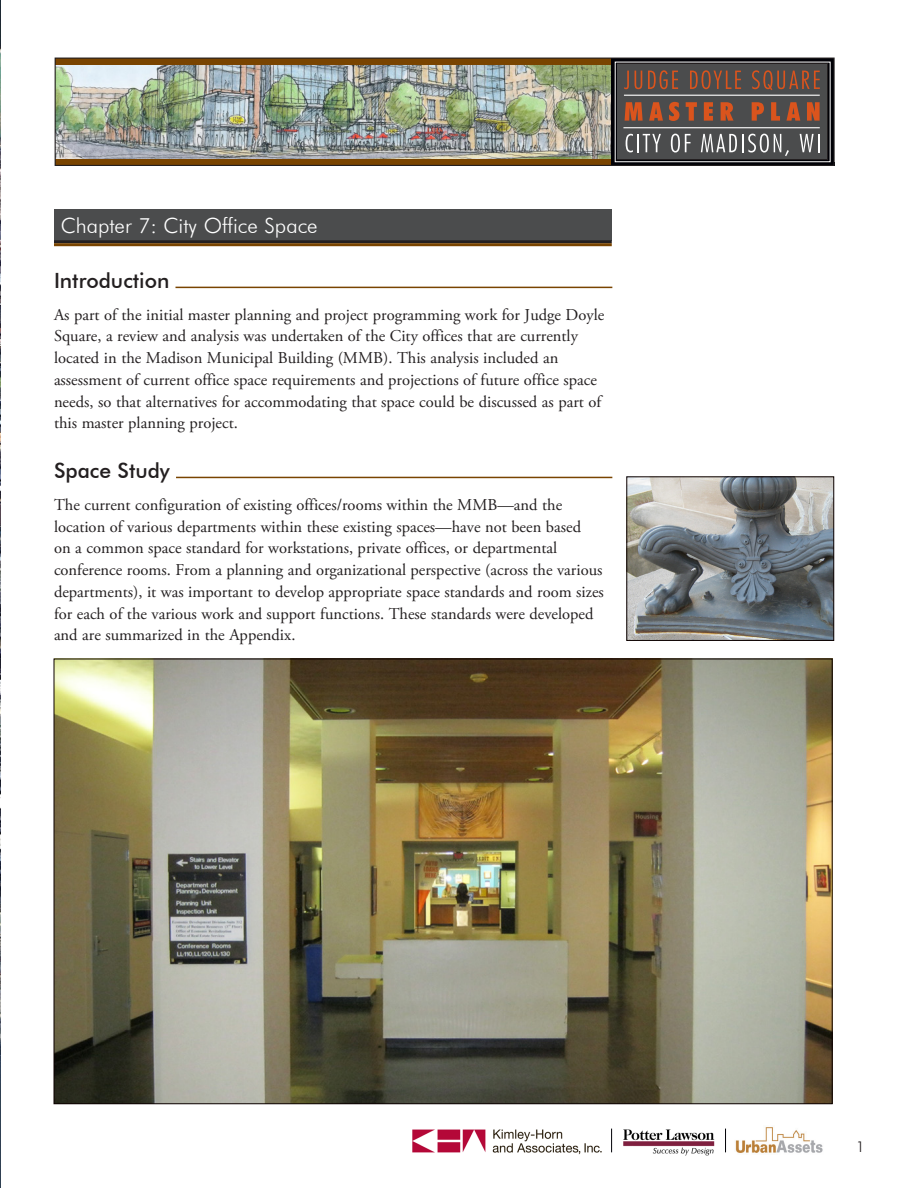
<style>
.page{position:relative;width:918px;height:1188px;background:#fff}
.page>*{position:absolute;margin:0;border:0;box-sizing:border-box;transform-origin:0 0}
.Project_Group_Title{font:300 21px "Futura BT";color:#fff}
.Heading_1{font:500 21px "Futura BT";color:#231f20}
.Body{font:16.5px/21.8px "Adobe Garamond Pro";color:#231f20}
.t1{font:300 15px "Futura BT";color:#231f20}
</style>
<div class="page">
<img style="left:412px;top:1129px;width:190px;height:26px">
<img style="left:624px;top:1129px;width:91px;height:27px">
<img style="left:735px;top:1127px;width:88px;height:26px">
<img style="left:57px;top:65px;width:554px;height:94px">
<div style="left:55px;top:58px;width:700px;height:7px;background:#794400"></div>
<div style="left:55px;top:159px;width:700px;height:6px;background:#794400"></div>
<svg style="left:611px;top:60px;width:222px;height:104px;background:#3b3b3f"></svg>
<svg style="left:617px;top:64px;width:211px;height:96px"></svg>
<div style="left:618px;top:65px;width:209px;height:94px;background:#4b4c4d"></div>
<svg style="left:624px;top:71px;width:5px;height:18px"></svg>
<svg style="left:635px;top:71px;width:7px;height:18px"></svg>
<svg style="left:648px;top:70px;width:30px;height:19px"></svg>
<svg style="left:690px;top:70px;width:51px;height:19px"></svg>
<svg style="left:752px;top:70px;width:68px;height:20px"></svg>
<svg style="left:625px;top:102px;width:18px;height:19px"></svg>
<svg style="left:649px;top:102px;width:14px;height:19px"></svg>
<svg style="left:669px;top:102px;width:10px;height:19px"></svg>
<svg style="left:686px;top:102px;width:11px;height:19px"></svg>
<svg style="left:704px;top:102px;width:9px;height:19px"></svg>
<svg style="left:721px;top:102px;width:12px;height:19px"></svg>
<svg style="left:752px;top:102px;width:12px;height:19px"></svg>
<svg style="left:771px;top:102px;width:9px;height:19px"></svg>
<svg style="left:786px;top:102px;width:14px;height:19px"></svg>
<svg style="left:807px;top:102px;width:13px;height:19px"></svg>
<svg style="left:626px;top:134px;width:35px;height:18px"></svg>
<svg style="left:671px;top:134px;width:20px;height:19px"></svg>
<svg style="left:701px;top:134px;width:88px;height:22px"></svg>
<svg style="left:800px;top:134px;width:19px;height:18px"></svg>
<hr style="left:624px;top:95px;width:196px;height:1px;background:#fff">
<hr style="left:623px;top:127px;width:197px;height:1px;background:#fff">
<div style="left:55px;top:58px;width:780px;height:108px;border:1px solid #231f20"></div>
<svg style="left:611px;top:1129px;width:1px;height:23px"></svg>
<svg style="left:725px;top:1129px;width:1px;height:23px"></svg>
<hr style="left:176px;top:287px;width:436px;height:1px;background:#794400">
<hr style="left:176px;top:477px;width:436px;height:1px;background:#794400">
<div style="left:54px;top:209px;width:558px;height:32px;background:#4b4c4d"></div>
<hr style="left:54px;top:240px;width:558px;height:3px;background:#231f20">
<hr style="left:54px;top:243px;width:558px;height:3px;background:#794400">
<img style="left:0;top:0;width:1px;height:1188px">
<img style="left:629px;top:479px;width:203px;height:160px">
<div style="left:627px;top:477px;width:207px;height:164px;border:1px solid #0c0100"></div>
<img style="left:56px;top:661px;width:774px;height:441px">
<p class="Project_Group_Title" style="left:61px;top:213px;width:258px">Chapter 7: City Office Space</p>
<p class="Heading_1" style="left:54px;top:268px;width:117px">Introduction</p>
<p class="Body" style="left:54px;top:304px;width:552px">As part of the initial master planning and project programming work for Judge Doyle Square, a review and analysis was undertaken of the City offices that are currently located in the Madison Municipal Building (MMB). This analysis included an assessment of current office space requirements and projections of future office space needs, so that alternatives for accommodating that space could be discussed as part of this master planning project.</p>
<p class="Heading_1" style="left:54px;top:458px;width:117px">Space Study</p>
<p class="Body" style="left:54px;top:494px;width:551px">The current configuration of existing offices/rooms within the MMB—and the location of various departments within these existing spaces—have not been based<br>on a common space standard for workstations, private offices, or departmental conference rooms. From a planning and organizational perspective (across the various departments), it was important to develop appropriate space standards and room sizes for each of the various work and support functions. These standards were developed and are summarized in the Appendix.</p>
<p class="t1" style="left:856px;top:1138px;width:10px">1</p>
</div>
